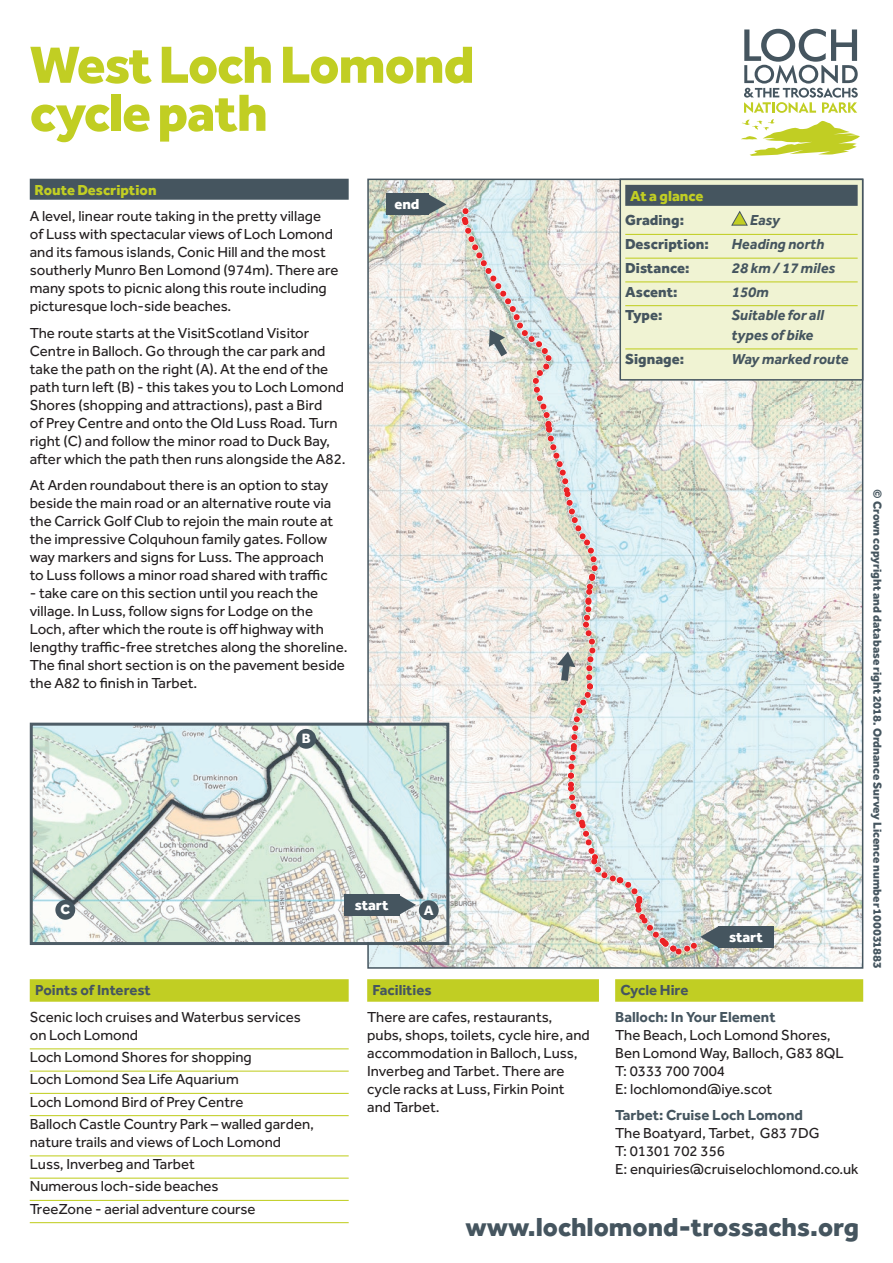
<style>
.page{position:relative;width:893px;height:1263px;background:#fff}
.page>*{position:absolute;margin:0;border:0;box-sizing:border-box;transform-origin:0 0}
.t1{font:800 54px/48px "Effra";letter-spacing:-.02em;color:#c1ce23}
.t2{font:800 27px "Effra";color:#45555f}
.t3{font:15px/18px "Effra";color:#231f20}
.t4{font:700 15px/26.5px "Effra";color:#45555f}
.t5{font:italic 700 15px/19.5px "Effra";color:#45555f}
.t6{font:800 15px "Effra";color:#45555f}
.t7{font:800 15px "Effra";color:#c1ce23}
.t8{font:800 15px "Effra";letter-spacing:-.01em;color:#fff}
.t9{font:800 13.95px "Effra";color:#fff}
.t10{font:800 12px "Effra";color:#45555f}
</style>
<div class="page">
<svg style="left:741px;top:119px;width:119px;height:37px"></svg>
<svg style="left:744px;top:29px;width:114px;height:84px"></svg>
<img style="left:370px;top:182px;width:490px;height:784px">
<div style="left:620px;top:179px;width:243px;height:201px;background:#f0f3d3"></div>
<div style="left:625px;top:185px;width:233px;height:21px;background:#45555f"></div>
<hr style="left:625px;top:234px;width:233px;height:1px;background:#c1ce23">
<hr style="left:625px;top:258px;width:233px;height:1px;background:#c1ce23">
<hr style="left:625px;top:281px;width:233px;height:1px;background:#c1ce23">
<hr style="left:625px;top:305px;width:233px;height:1px;background:#c1ce23">
<hr style="left:625px;top:348px;width:233px;height:1px;background:#c1ce23">
<svg style="left:731px;top:211px;width:17px;height:15px"></svg>
<div style="left:619px;top:179px;width:244px;height:202px;border:2px solid #45555f"></div>
<svg style="left:29px;top:721px;width:422px;height:225px"></svg>
<div style="left:296px;top:729px;width:20px;height:20px;background:#45555f;border-radius:50%"></div>
<div style="left:419px;top:900px;width:20px;height:20px;background:#45555f;border-radius:50%"></div>
<div style="left:55px;top:900px;width:20px;height:20px;background:#45555f;border-radius:50%"></div>
<div style="left:718px;top:926px;width:56px;height:21px;background:#45555f"></div>
<div style="left:344px;top:894px;width:55px;height:21px;background:#45555f"></div>
<svg style="left:399px;top:894px;width:17px;height:21px"></svg>
<div style="left:386px;top:194px;width:42px;height:21px;background:#45555f"></div>
<svg style="left:428px;top:194px;width:18px;height:21px"></svg>
<svg style="left:461px;top:207px;width:257px;height:748px"></svg>
<div style="left:30px;top:179px;width:319px;height:21px;background:#45555f"></div>
<div style="left:367px;top:979px;width:232px;height:23px;background:#c1ce23"></div>
<div style="left:30px;top:979px;width:319px;height:23px;background:#c1ce23"></div>
<hr style="left:30px;top:1048px;width:319px;height:1px;background:#c1ce23">
<hr style="left:30px;top:1070px;width:319px;height:2px;background:#c1ce23">
<hr style="left:30px;top:1093px;width:319px;height:1px;background:#c1ce23">
<hr style="left:30px;top:1115px;width:319px;height:1px;background:#c1ce23">
<hr style="left:30px;top:1155px;width:319px;height:1px;background:#c1ce23">
<hr style="left:30px;top:1177px;width:319px;height:2px;background:#c1ce23">
<hr style="left:30px;top:1200px;width:319px;height:1px;background:#c1ce23">
<hr style="left:30px;top:1222px;width:319px;height:1px;background:#c1ce23">
<div style="left:615px;top:979px;width:248px;height:23px;background:#c1ce23"></div>
<h1 class="t1" style="left:30px;top:39px;width:446px">West Loch Lomond cycle path</h1>
<p class="t7" style="left:35px;top:180px;width:124px">Route Description</p>
<p class="t3" style="left:30px;top:207px;width:310px">A level, linear route taking in the pretty village<br>of Luss with spectacular views of Loch Lomond and its famous islands, Conic Hill and the most southerly Munro Ben Lomond (974m). There are many spots to picnic along this route including picturesque loch-side beaches.</p>
<p class="t3" style="left:30px;top:323px;width:317px">The route starts at the VisitScotland Visitor Centre in Balloch. Go through the car park and take the path on the right (A). At the end of the path turn left (B) - this takes you to Loch Lomond Shores (shopping and attractions), past a Bird<br>of Prey Centre and onto the Old Luss Road. Turn right (C) and follow the minor road to Duck Bay, after which the path then runs alongside the A82.</p>
<p class="t3" style="left:30px;top:476px;width:305px">At Arden roundabout there is an option to stay beside the main road or an alternative route via the Carrick Golf Club to rejoin the main route at the impressive Colquhoun family gates. Follow way markers and signs for Luss. The approach to Luss follows a minor road shared with traffic</p>
<p class="t3" style="left:30px;top:584px;width:319px">- take care on this section until you reach the village. In Luss, follow signs for Lodge on the Loch, after which the route is off highway with lengthy traffic-free stretches along the shoreline.<br>The final short section is on the pavement beside the A82 to finish in Tarbet.</p>
<p class="t9" style="left:302px;top:730px;width:10px">B</p>
<p class="t8" style="left:395px;top:195px;width:26px">end</p>
<p class="t7" style="left:630px;top:186px;width:75px">At a glance</p>
<p class="t6" style="left:625px;top:211px;width:60px">Grading:</p>
<p class="t5" style="left:750px;top:210px;width:32px">Easy</p>
<p class="t6" style="left:625px;top:235px;width:85px">Description:</p>
<p class="t5" style="left:732px;top:234px;width:94px">Heading north</p>
<p class="t6" style="left:625px;top:259px;width:66px">Distance:</p>
<p class="t5" style="left:732px;top:258px;width:105px">28 km / 17 miles</p>
<p class="t6" style="left:625px;top:282px;width:54px">Ascent:</p>
<p class="t5" style="left:732px;top:282px;width:39px">150m</p>
<p class="t6" style="left:625px;top:306px;width:39px">Type:</p>
<p class="t5" style="left:732px;top:305px;width:94px">Suitable for all types of bike</p>
<p class="t6" style="left:625px;top:349px;width:60px">Signage:</p>
<p class="t5" style="left:732px;top:348px;width:119px">Way marked route</p>
<p class="t8" style="left:355px;top:896px;width:35px">start</p>
<p class="t9" style="left:61px;top:901px;width:11px">C</p>
<p class="t9" style="left:424px;top:901px;width:11px">A</p>
<p class="t4" style="left:35px;top:977px;width:117px">Points of Interest</p>
<p class="t3" style="left:30px;top:1008px;width:273px">Scenic loch cruises and Waterbus services on Loch Lomond</p>
<p class="t3" style="left:30px;top:1046px;width:286px;line-height:22.2px">Loch Lomond Shores for shopping<br>Loch Lomond Sea Life Aquarium<br>Loch Lomond Bird of Prey Centre<br>Balloch Castle Country Park – walled garden,</p>
<p class="t3" style="left:30px;top:1130px;width:253px;line-height:22.2px">nature trails and views of Loch Lomond<br>Luss, Inverbeg and Tarbet<br>Numerous loch-side beaches<br>TreeZone - aerial adventure course</p>
<p class="t4" style="left:373px;top:977px;width:61px">Facilities</p>
<p class="t3" style="left:367px;top:1008px;width:224px">There are cafes, restaurants, pubs, shops, toilets, cycle hire, and accommodation in Balloch, Luss,<br>Inverbeg and Tarbet. There are cycle racks at Luss, Firkin Point and Tarbet.</p>
<p class="t8" style="left:729px;top:927px;width:35px">start</p>
<p class="t4" style="left:615px;top:977px;width:162px;text-indent:5px">Cycle Hire<br>Balloch: In Your Element</p>
<p class="t3" style="left:615px;top:1026px;width:230px">The Beach, Loch Lomond Shores,<br>Ben Lomond Way, Balloch, G83 8QL<br>T: 0333 700 7004<br>E: lochlomond@iye.scot</p>
<p class="t4" style="left:615px;top:1102px;width:189px">Tarbet: Cruise Loch Lomond</p>
<p class="t3" style="left:615px;top:1124px;width:245px">The Boatyard, Tarbet, G83 7DG<br>T: 01301 702 356<br>E: enquiries@cruiselochlomond.co.uk</p>
<h2 class="t2" style="left:465px;top:1210px;width:395px">www.lochlomond-trossachs.org</h2>
<p class="t10" style="left:885px;top:489px;width:481px;rotate:90deg">© Crown copyright and database right 2018. Ordnance Survey Licence number 100031883</p>
</div>
